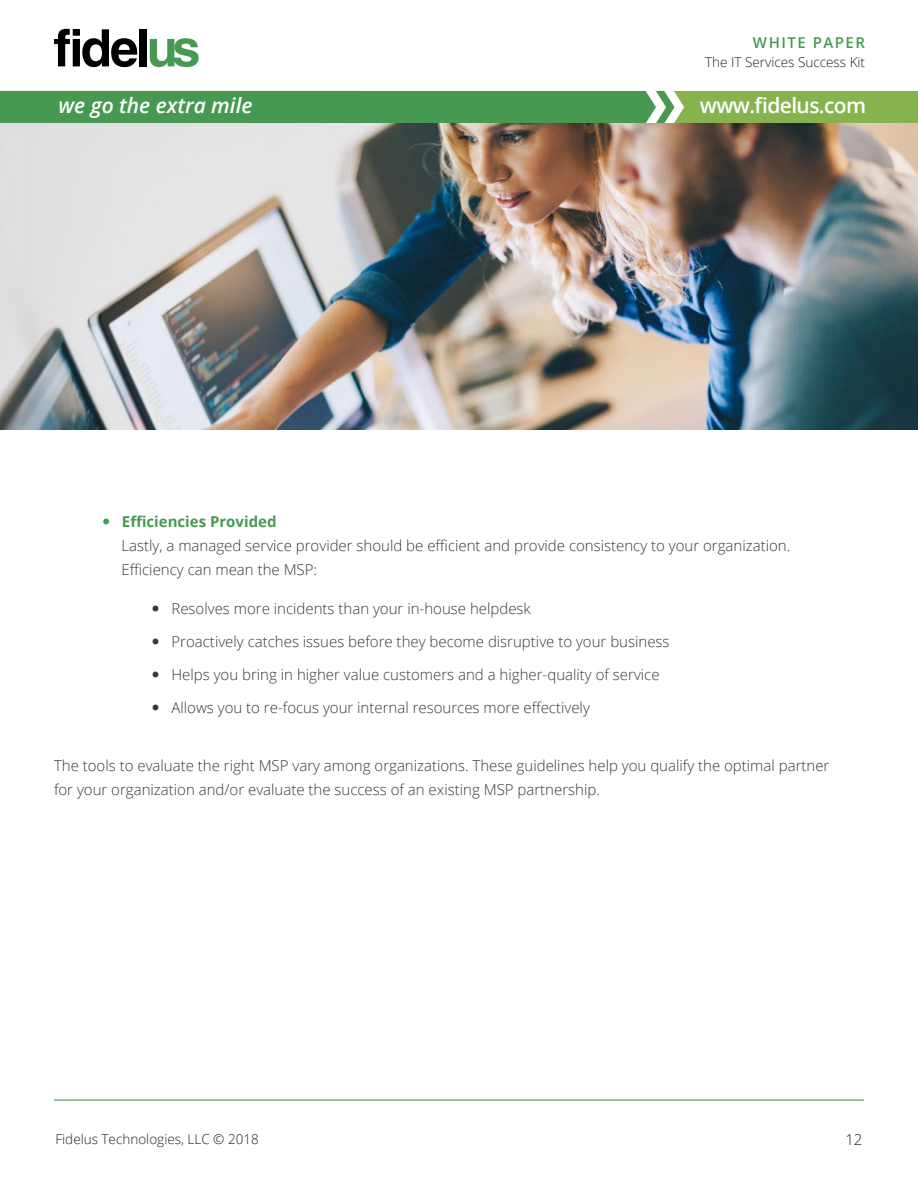
<style>
.page{position:relative;width:918px;height:1188px;background:#fff}
.page>*{position:absolute;margin:0;border:0;box-sizing:border-box;transform-origin:0 0}
.t1{font:italic 600 21px "Open Sans";color:#fff}
.t2{font:600 21px "Open Sans";letter-spacing:-.03em;color:#fff}
.t3{font:300 15px/24px "Open Sans";color:#383836}
.t4{font:700 15px "Open Sans";color:#479952}
.t5{font:600 15px "Open Sans";letter-spacing:.1em;color:#479952}
.t6{font:300 15px "Open Sans";color:#231f20}
.t7{font:300 13.5px "Open Sans";color:#231f20}
</style>
<div class="page">
<hr style="left:54px;top:1100px;width:810px;height:1px;background:#479952">
<svg style="left:150px;top:38px;width:49px;height:29px"></svg>
<div style="left:139px;top:29px;width:8px;height:37px;background:#000"></div>
<svg style="left:54px;top:29px;width:83px;height:38px"></svg>
<svg style="left:0;top:91px;width:918px;height:32px;background:#5ba154"></svg>
<img style="left:0;top:123px;width:918px;height:307px">
<p class="t5" style="left:753px;top:32px;width:114px">WHITE PAPER</p>
<p class="t7" style="left:705px;top:52px;width:161px">The IT Services Success Kit</p>
<h1 class="t1" style="left:58px;top:91px;width:196px">we go the extra mile</h1>
<h1 class="t2" style="left:700px;top:91px;width:168px">www.fidelus.com</h1>
<p class="t4" style="left:122px;top:511px;width:156px">Efficiencies Provided</p>
<p class="t3" style="left:122px;top:533px;width:670px">Lastly, a managed service provider should be efficient and provide consistency to your organization.<br>Efficiency can mean the MSP:</p>
<p class="t3" style="left:172px;top:596px;width:361px">Resolves more incidents than your in-house helpdesk</p>
<p class="t3" style="left:172px;top:629px;width:500px">Proactively catches issues before they become disruptive to your business</p>
<p class="t3" style="left:172px;top:662px;width:490px">Helps you bring in higher value customers and a higher-quality of service</p>
<p class="t3" style="left:172px;top:695px;width:420px">Allows you to re-focus your internal resources more effectively</p>
<p class="t3" style="left:54px;top:753px;width:777px">The tools to evaluate the right MSP vary among organizations. These guidelines help you qualify the optimal partner for your organization and/or evaluate the success of an existing MSP partnership.</p>
<p class="t7" style="left:56px;top:1130px;width:205px">Fidelus Technologies, LLC © 2018</p>
<p class="t6" style="left:845px;top:1130px;width:19px">12</p>
</div>
